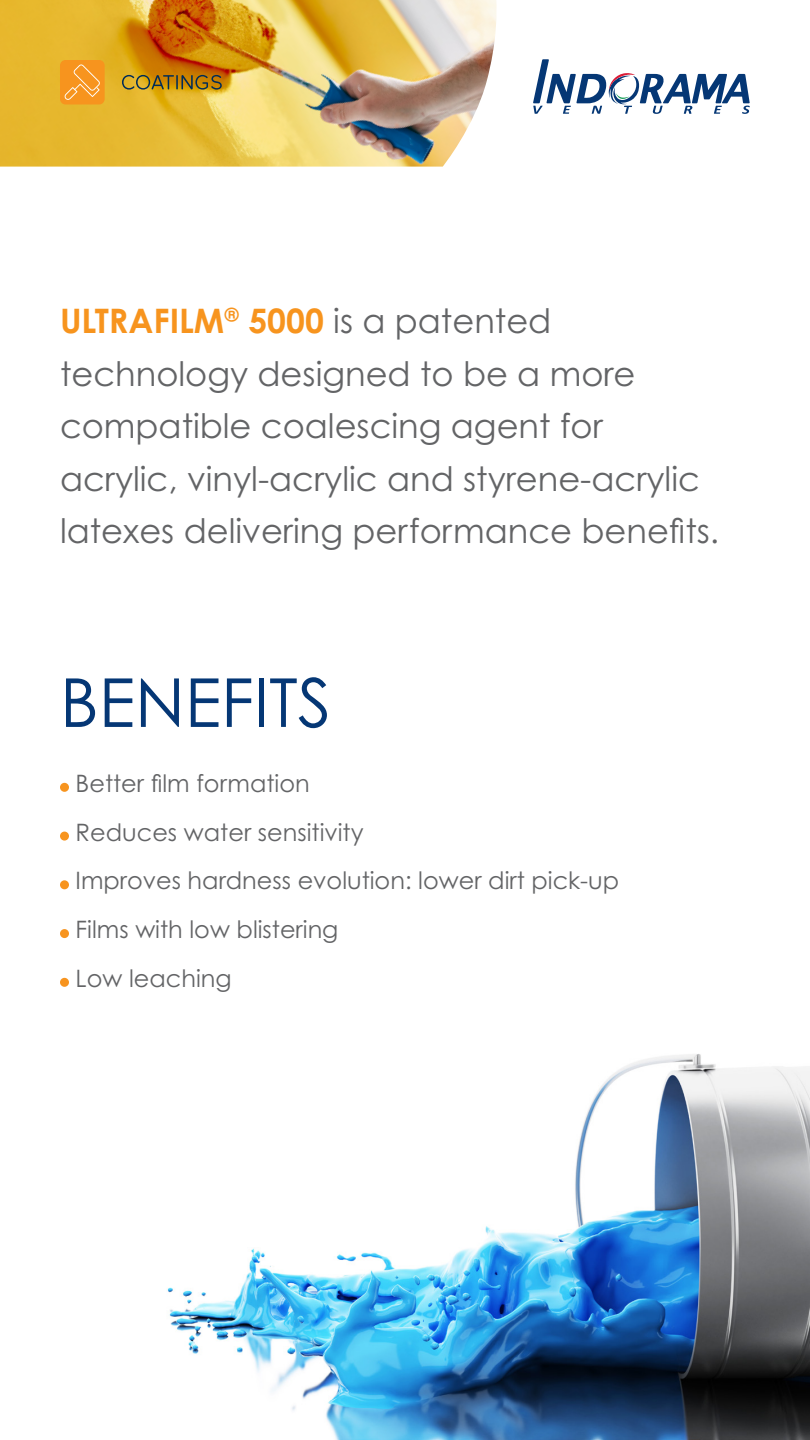
<style>
.page{position:relative;width:810px;height:1440px;background:#fff}
.page>*{position:absolute;margin:0;border:0;box-sizing:border-box;transform-origin:0 0}
.t1{font:67.5px "Century Gothic Pro";color:#053775}
.t2{font:33.75px/52.5px "Century Gothic Pro";color:#636466}
.t3{font:24px/48.8px "Century Gothic Pro";color:#636466}
.s1{font-weight:700;color:#f7941e}
</style>
<div class="page">
<img style="left:167px;top:1054px;width:643px;height:386px">
<div style="left:60px;top:783px;width:9px;height:9px;background:#f7941f;border-radius:50%"></div>
<div style="left:60px;top:832px;width:9px;height:9px;background:#f7941f;border-radius:50%"></div>
<div style="left:60px;top:880px;width:9px;height:9px;background:#f7941f;border-radius:50%"></div>
<div style="left:60px;top:929px;width:9px;height:9px;background:#f7941f;border-radius:50%"></div>
<div style="left:60px;top:978px;width:9px;height:9px;background:#f7941f;border-radius:50%"></div>
<svg style="left:533px;top:59px;width:217px;height:55px"></svg>
<img style="left:0;top:0;width:497px;height:167px">
<div style="left:60px;top:60px;width:45px;height:44px;background:#f7941e;border-radius:6px"></div>
<svg style="left:122px;top:75px;width:100px;height:15px"></svg>
<svg style="left:64px;top:64px;width:36px;height:36px"></svg>
<p class="t2" style="left:60px;top:294px;width:661px"><span class="s1">ULTRAFILM</span><sup>®</sup> <span class="s1">5000</span> is a patented technology designed to be a more compatible coalescing agent for acrylic, vinyl-acrylic and styrene-acrylic latexes delivering performance benefits.</p>
<h1 class="t1" style="left:60px;top:661px;width:273px">BENEFITS</h1>
<p class="t3" style="left:76px;top:759px;width:545px">Better film formation<br>Reduces water sensitivity<br>Improves hardness evolution: lower dirt pick-up<br>Films with low blistering<br>Low leaching</p>
</div>
